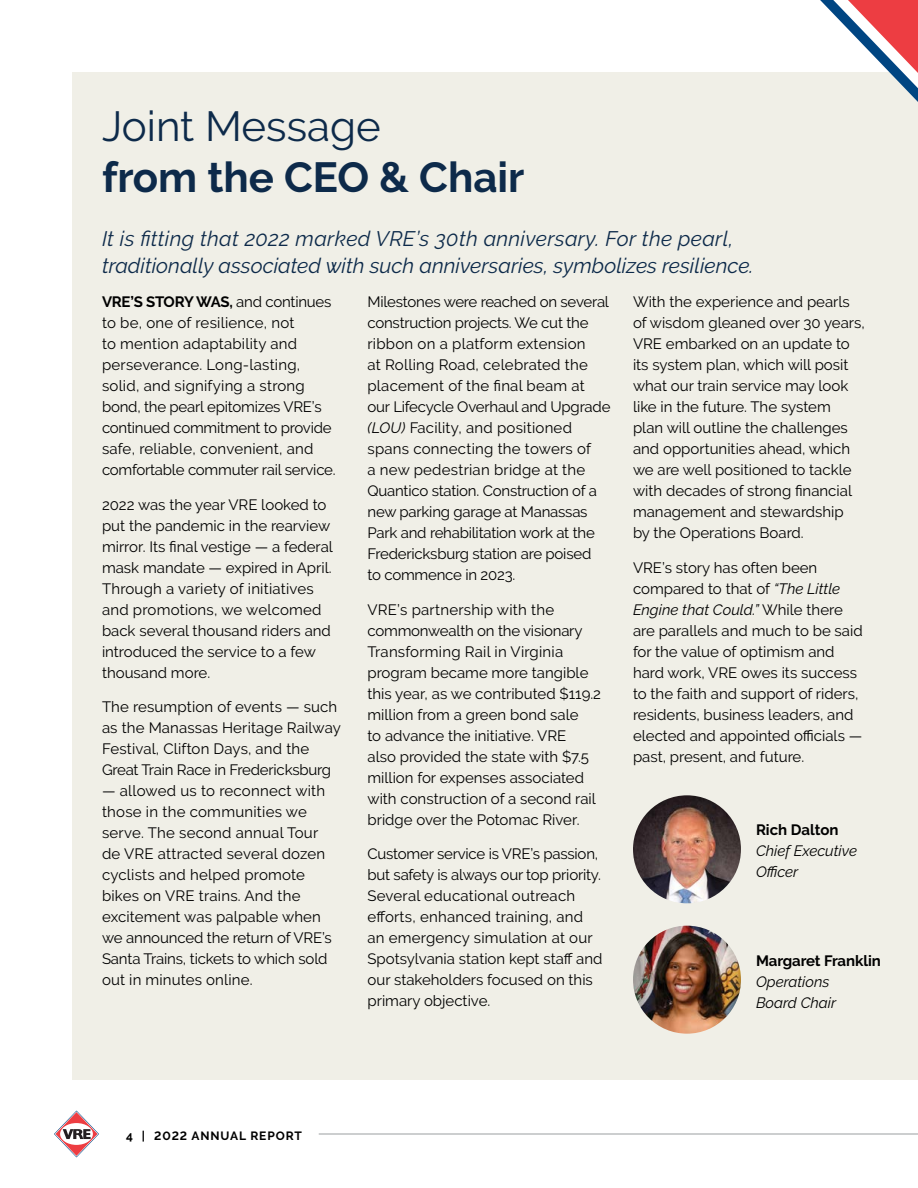
<style>
.page{position:relative;width:918px;height:1188px;background:#fff}
.page>*{position:absolute;margin:0;border:0;box-sizing:border-box;transform-origin:0 0}
.t1{font:700 42px "Raleway";color:#0d2a4a}
.t2{font:42px "Raleway";color:#0d2a4a}
.t3{font:italic 21px/27px "Raleway";color:#0d2a4a}
.t4{font:15px/21px "Raleway";color:#000}
.t5{font:italic 15px/21px "Raleway";color:#000}
.t6{font:700 15px "Raleway";letter-spacing:-.005em;color:#000}
.t7{font:700 12px "Raleway";letter-spacing:.075em;color:#000}
.s1{font-weight:700}
.s2{font-style:italic}
</style>
<div class="page">
<svg style="left:54px;top:1111px;width:45px;height:46px"></svg>
<hr style="left:319px;top:1133px;width:599px;height:2px;background:#bcbec0">
<div style="left:72px;top:72px;width:846px;height:1008px;background:#f0efe7"></div>
<svg style="left:820px;top:0;width:98px;height:102px"></svg>
<img style="left:633px;top:795px;width:108px;height:108px;border-radius:54px">
<img style="left:633px;top:926px;width:108px;height:108px;border-radius:54px">
<h1 class="t2" style="left:102px;top:102px;width:280px">Joint Message</h1>
<h1 class="t1" style="left:102px;top:153px;width:424px">from the CEO &amp; Chair</h1>
<h2 class="t3" style="left:102px;top:225px;width:653px">It is fitting that 2022 marked VRE’s 30th anniversary. For the pearl, traditionally associated with such anniversaries, symbolizes resilience.</h2>
<p class="t4" style="left:102px;top:292px;width:235px"><span class="s1">VRE’S STORY WAS,</span> and continues to be, one of resilience, not<br>to mention adaptability and perseverance. Long-lasting, solid, and signifying a strong bond, the pearl epitomizes VRE’s continued commitment to provide safe, reliable, convenient, and comfortable commuter rail service.</p>
<p class="t4" style="left:102px;top:494px;width:233px">2022 was the year VRE looked to put the pandemic in the rearview mirror. Its final vestige — a federal mask mandate — expired in April.<br>Through a variety of initiatives and promotions, we welcomed back several thousand riders and introduced the service to a few thousand more.</p>
<p class="t4" style="left:102px;top:697px;width:241px">The resumption of events — such as the Manassas Heritage Railway<br>Festival, Clifton Days, and the<br>Great Train Race in Fredericksburg</p>
<p class="t4" style="left:102px;top:781px;width:231px">— allowed us to reconnect with those in the communities we serve. The second annual Tour de VRE attracted several dozen cyclists and helped promote bikes on VRE trains. And the excitement was palpable when we announced the return of VRE’s<br>Santa Trains, tickets to which sold out in minutes online.</p>
<p class="t4" style="left:633px;top:292px;width:233px">With the experience and pearls of wisdom gleaned over 30 years,<br>VRE embarked on an update to its system plan, which will posit what our train service may look like in the future. The system plan will outline the challenges and opportunities ahead, which we are well positioned to tackle with decades of strong financial management and stewardship<br>by the Operations Board.</p>
<p class="t4" style="left:633px;top:557px;width:231px">VRE’s story has often been compared to that of <span class="s2">“The Little<br>Engine that Could.”</span> While there are parallels and much to be said for the value of optimism and hard work, VRE owes its success to the faith and support of riders, residents, business leaders, and elected and appointed officials — past, present, and future.</p>
<p class="t4" style="left:368px;top:292px;width:244px">Milestones were reached on several construction projects. We cut the ribbon on a platform extension<br>at Rolling Road, celebrated the placement of the final beam at our Lifecycle Overhaul and Upgrade <span class="s2">(LOU)</span> Facility, and positioned spans connecting the towers of<br>a new pedestrian bridge at the<br>Quantico station. Construction of a new parking garage at Manassas<br>Park and rehabilitation work at the<br>Fredericksburg station are poised<br>to commence in 2023.</p>
<p class="t4" style="left:368px;top:599px;width:235px">VRE’s partnership with the commonwealth on the visionary<br>Transforming Rail in Virginia program became more tangible this year, as we contributed $119.2 million from a green bond sale<br>to advance the initiative. VRE<br>also provided the state with $7.5 million for expenses associated with construction of a second rail bridge over the Potomac River.</p>
<p class="t4" style="left:368px;top:844px;width:236px">Customer service is VRE’s passion, but safety is always our top priority.<br>Several educational outreach efforts, enhanced training, and an emergency simulation at our<br>Spotsylvania station kept staff and our stakeholders focused on this primary objective.</p>
<p class="t6" style="left:756px;top:822px;width:84px">Rich Dalton</p>
<p class="t5" style="left:756px;top:841px;width:103px">Chief Executive<br>Officer</p>
<p class="t6" style="left:756px;top:952px;width:126px">Margaret Franklin</p>
<p class="t5" style="left:756px;top:971px;width:82px">Operations<br>Board Chair</p>
<p class="t7" style="left:126px;top:1129px;width:177px">4 | 2022 ANNUAL REPORT</p>
</div>
